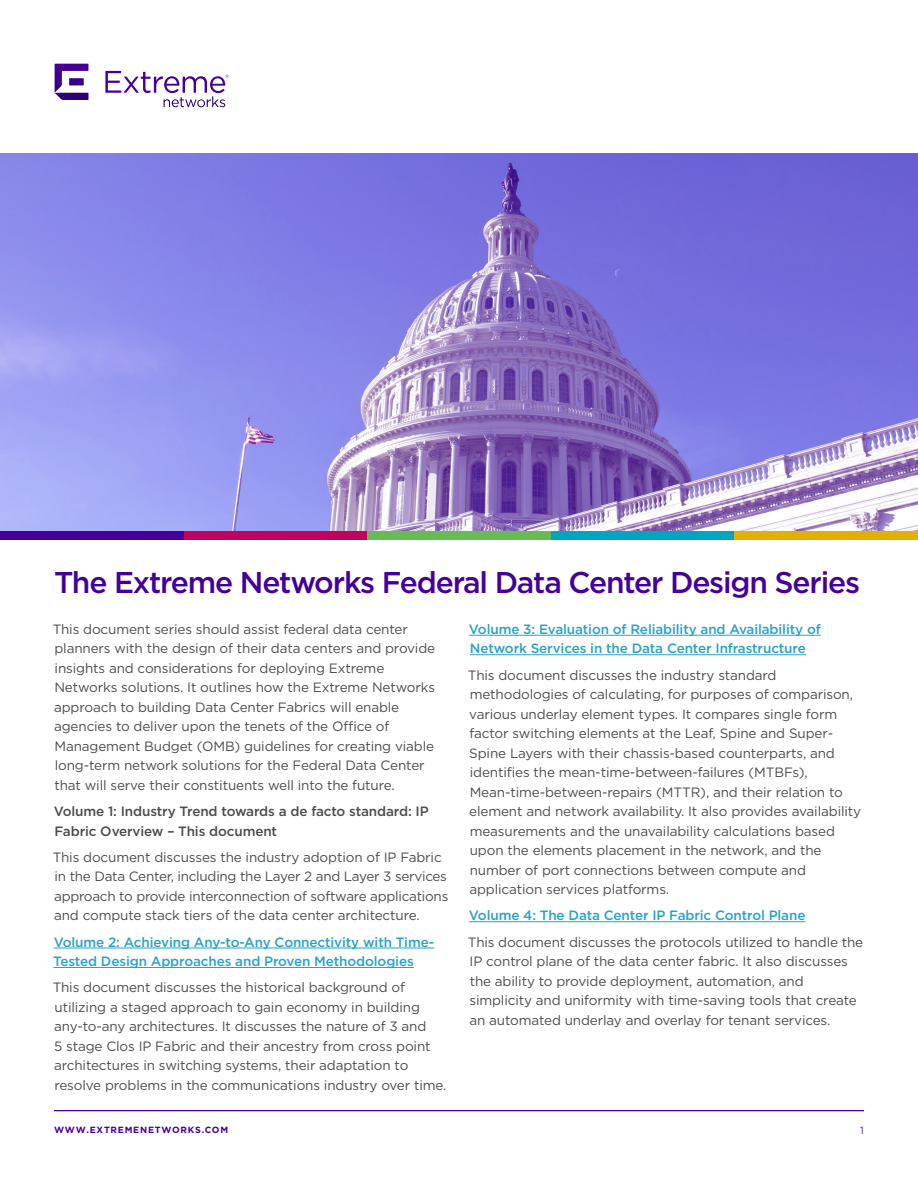
<style>
.page{position:relative;width:918px;height:1188px;background:#fff}
.page>*{position:absolute;margin:0;border:0;box-sizing:border-box;transform-origin:0 0}
.t1{font:500 30px "Gotham";letter-spacing:-.04em;color:#409}
.Body{font:13.5px/19.5px "Gotham";letter-spacing:-.01em;color:#4b4c4d}
.Body-2{font:500 13.5px/19.5px "Gotham";letter-spacing:-.01em;color:#29a2ca}
.Body-3{font:500 13.5px/19.5px "Gotham";letter-spacing:-.01em;color:#4b4c4d}
.t2{font:10.5px "Gotham";color:#6026a8}
.t3{font:700 9px "Gotham";letter-spacing:.085em;color:#409}
</style>
<div class="page">
<svg style="left:105px;top:71px;width:124px;height:36px"></svg>
<svg style="left:55px;top:64px;width:33px;height:36px"></svg>
<hr style="left:54px;top:1110px;width:810px;height:1px;background:#409">
<hr style="left:469px;top:635px;width:352px;height:1px;background:#29a2ca">
<hr style="left:470px;top:654px;width:336px;height:1px;background:#29a2ca">
<hr style="left:469px;top:921px;width:337px;height:1px;background:#29a2ca">
<hr style="left:54px;top:948px;width:380px;height:1px;background:#29a2ca">
<hr style="left:53px;top:967px;width:361px;height:1px;background:#29a2ca">
<svg style="left:0;top:153px;width:918px;height:379px;background:#8a81dc"></svg>
<div style="left:184px;top:532px;width:183px;height:8px;background:#c3025f"></div>
<div style="left:367px;top:532px;width:184px;height:8px;background:#66bc53"></div>
<div style="left:551px;top:532px;width:183px;height:8px;background:#00a5bf"></div>
<div style="left:734px;top:532px;width:184px;height:8px;background:#e2b100"></div>
<div style="left:0;top:532px;width:184px;height:8px;background:#409"></div>
<h1 class="t1" style="left:54px;top:563px;width:808px">The Extreme Networks Federal Data Center Design Series</h1>
<p class="Body" style="left:53px;top:619px;width:384px">This document series should assist federal data center planners with the design of their data centers and provide insights and considerations for deploying Extreme Networks solutions. It outlines how the Extreme Networks approach to building Data Center Fabrics will enable agencies to deliver upon the tenets of the Office of Management Budget (OMB) guidelines for creating viable long-term network solutions for the Federal Data Center that will serve their constituents well into the future.</p>
<p class="Body-3" style="left:54px;top:801px;width:377px">Volume 1: Industry Trend towards a de facto standard: IP<br>Fabric Overview – This document</p>
<p class="Body" style="left:53px;top:847px;width:397px">This document discusses the industry adoption of IP Fabric in the Data Center, including the Layer 2 and Layer 3 services approach to provide interconnection of software applications and compute stack tiers of the data center architecture.</p>
<p class="Body-2" style="left:53px;top:932px;width:382px">Volume 2: Achieving Any-to-Any Connectivity with Time-<br>Tested Design Approaches and Proven Methodologies</p>
<p class="Body" style="left:53px;top:978px;width:395px">This document discusses the historical background of utilizing a staged approach to gain economy in building any-to-any architectures. It discusses the nature of 3 and<br>5 stage Clos IP Fabric and their ancestry from cross point architectures in switching systems, their adaptation to resolve problems in the communications industry over time.</p>
<p class="Body-2" style="left:469px;top:619px;width:353px">Volume 3: Evaluation of Reliability and Availability of<br>Network Services in the Data Center Infrastructure</p>
<p class="Body" style="left:468px;top:665px;width:395px">This document discusses the industry standard methodologies of calculating, for purposes of comparison, various underlay element types. It compares single form factor switching elements at the Leaf, Spine and Super-Spine Layers with their chassis-based counterparts, and identifies the mean-time-between-failures (MTBFs), Mean-time-between-repairs (MTTR), and their relation to element and network availability. It also provides availability measurements and the unavailability calculations based upon the elements placement in the network, and the number of port connections between compute and application services platforms.</p>
<p class="Body-2" style="left:469px;top:906px;width:338px">Volume 4: The Data Center IP Fabric Control Plane</p>
<p class="Body" style="left:468px;top:932px;width:397px">This document discusses the protocols utilized to handle the IP control plane of the data center fabric. It also discusses the ability to provide deployment, automation, and simplicity and uniformity with time-saving tools that create an automated underlay and overlay for tenant services.</p>
<p class="t3" style="left:54px;top:1124px;width:176px">WWW.EXTREMENETWORKS.COM</p>
<p class="t2" style="left:860px;top:1124px;width:5px">1</p>
</div>
